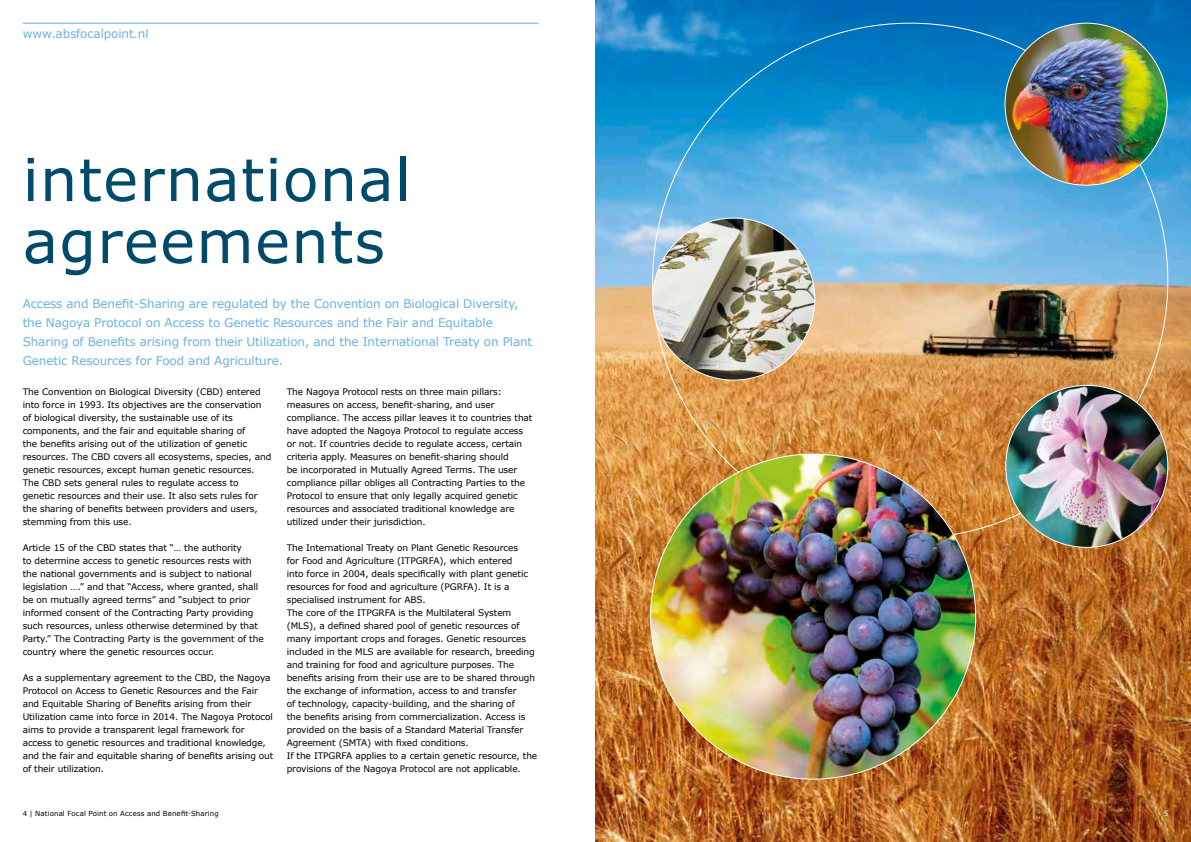
<style>
.page{position:relative;width:1191px;height:842px;background:#fff}
.page>*{position:absolute;margin:0;border:0;box-sizing:border-box;transform-origin:0 0}
.t1{font:59px/62px "Verdana";letter-spacing:.02em;color:#004a6b}
.t2{font:12px/19px "Verdana";letter-spacing:-.01em;color:#6ab1e2}
.t3{font:9px/13px "Verdana";letter-spacing:-.01em;color:#000}
.t4{font:7px "Verdana";letter-spacing:.015em;color:#000}
.t5{font:7px "Verdana";color:#fff}
</style>
<div class="page">
<img style="left:595px;top:0;width:596px;height:842px">
<img style="left:650px;top:454px;width:325px;height:325px;border-radius:162px">
<img style="left:1005px;top:385px;width:162px;height:162px;border-radius:81px">
<img style="left:652px;top:218px;width:162px;height:162px;border-radius:81px">
<img style="left:1005px;top:23px;width:162px;height:162px;border-radius:81px">
<hr style="left:23px;top:23px;width:516px;height:1px;background:#6ab1e2">
<h2 class="t2" style="left:23px;top:24px;width:127px">www.absfocalpoint.nl</h2>
<h1 class="t1" style="left:23px;top:149px;width:390px">international agreements</h1>
<p class="t2" style="left:23px;top:295px;width:511px">Access and Benefit-Sharing are regulated by the Convention on Biological Diversity, the Nagoya Protocol on Access to Genetic Resources and the Fair and Equitable Sharing of Benefits arising from their Utilization, and the International Treaty on Plant Genetic Resources for Food and Agriculture.</p>
<p class="t3" style="left:23px;top:386px;width:250px">The Convention on Biological Diversity (CBD) entered into force in 1993. Its objectives are the conservation of biological diversity, the sustainable use of its components, and the fair and equitable sharing of<br>the benefits arising out of the utilization of genetic resources. The CBD covers all ecosystems, species, and genetic resources, except human genetic resources.<br>The CBD sets general rules to regulate access to genetic resources and their use. It also sets rules for the sharing of benefits between providers and users, stemming from this use.</p>
<p class="t3" style="left:23px;top:542px;width:242px">Article 15 of the CBD states that “… the authority<br>to determine access to genetic resources rests with the national governments and is subject to national legislation ….” and that “Access, where granted, shall be on mutually agreed terms” and “subject to prior informed consent of the Contracting Party providing such resources, unless otherwise determined by that Party.” The Contracting Party is the government of the country where the genetic resources occur.</p>
<p class="t3" style="left:23px;top:672px;width:252px">As a supplementary agreement to the CBD, the Nagoya Protocol on Access to Genetic Resources and the Fair and Equitable Sharing of Benefits arising from their Utilization came into force in 2014. The Nagoya Protocol aims to provide a transparent legal framework for access to genetic resources and traditional knowledge, and the fair and equitable sharing of benefits arising out of their utilization.</p>
<p class="t3" style="left:287px;top:385px;width:247px">The Nagoya Protocol rests on three main pillars: measures on access, benefit-sharing, and user compliance. The access pillar leaves it to countries that have adopted the Nagoya Protocol to regulate access or not. If countries decide to regulate access, certain criteria apply. Measures on benefit-sharing should<br>be incorporated in Mutually Agreed Terms. The user compliance pillar obliges all Contracting Parties to the Protocol to ensure that only legally acquired genetic resources and associated traditional knowledge are utilized under their jurisdiction.</p>
<p class="t3" style="left:287px;top:541px;width:252px">The International Treaty on Plant Genetic Resources<br>for Food and Agriculture (ITPGRFA), which entered<br>into force in 2004, deals specifically with plant genetic resources for food and agriculture (PGRFA). It is a specialised instrument for ABS.<br>The core of the ITPGRFA is the Multilateral System (MLS), a defined shared pool of genetic resources of many important crops and forages. Genetic resources included in the MLS are available for research, breeding and training for food and agriculture purposes. The benefits arising from their use are to be shared through the exchange of information, access to and transfer<br>of technology, capacity-building, and the sharing of<br>the benefits arising from commercialization. Access is provided on the basis of a Standard Material Transfer Agreement (SMTA) with fixed conditions.<br>If the ITPGRFA applies to a certain genetic resource, the provisions of the Nagoya Protocol are not applicable.</p>
<p class="t4" style="left:23px;top:809px;width:198px">4 | National Focal Point on Access and Benefit-Sharing</p>
<p class="t5" style="left:1163px;top:809px;width:6px">5</p>
</div>
